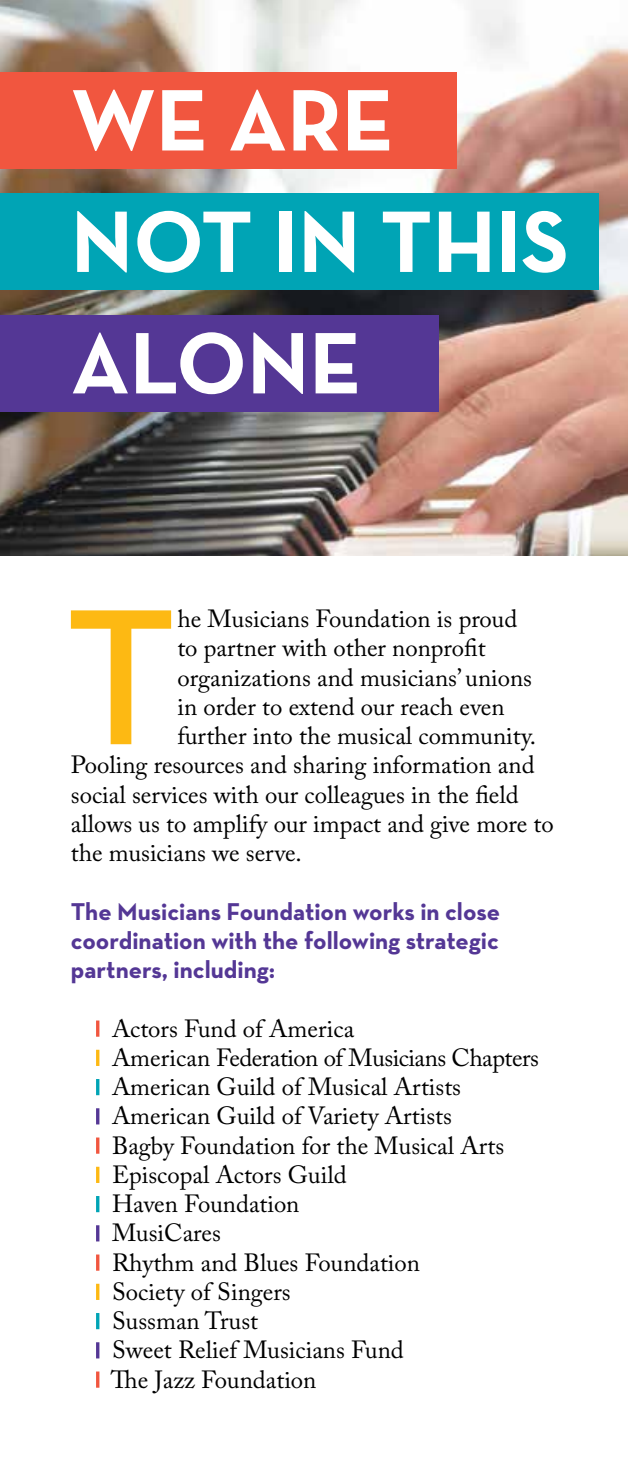
<style>
.page{position:relative;width:628px;height:1458px;background:#fff}
.page>*{position:absolute;margin:0;border:0;box-sizing:border-box;transform-origin:0 0}
.t1{font:196.88px "Neutraface Text Demi Alt";color:#fdb913}
.t2{font:700 88.65px/121.5px "Neutraface Text";color:#fff}
.t3{font:24.75px/29.2px "Adobe Caslon Pro";color:#000}
.t4{font:700 24.75px/29.2px "Neutraface Text";color:#543795;text-align:justify}
</style>
<div class="page">
<hr style="left:627px;top:0;width:1px;height:1458px;background:#d1d3d4">
<img style="left:0;top:0;width:628px;height:556px">
<hr style="left:96px;top:1021px;width:3px;height:16px;background:#f1563f">
<hr style="left:96px;top:1050px;width:3px;height:16px;background:#fdb913">
<hr style="left:96px;top:1079px;width:3px;height:16px;background:#00a4b5">
<hr style="left:96px;top:1108px;width:3px;height:16px;background:#543795">
<hr style="left:96px;top:1138px;width:3px;height:16px;background:#f1563f">
<hr style="left:96px;top:1167px;width:3px;height:16px;background:#fdb913">
<hr style="left:96px;top:1196px;width:3px;height:16px;background:#00a4b5">
<hr style="left:96px;top:1225px;width:3px;height:16px;background:#543795">
<hr style="left:96px;top:1255px;width:3px;height:16px;background:#f1563f">
<hr style="left:96px;top:1284px;width:3px;height:16px;background:#fdb913">
<hr style="left:96px;top:1313px;width:3px;height:16px;background:#00a4b5">
<hr style="left:96px;top:1342px;width:3px;height:16px;background:#543795">
<hr style="left:96px;top:1372px;width:3px;height:16px;background:#f1563f">
<div style="left:0;top:315px;width:438px;height:96px;background:#543795"></div>
<div style="left:0;top:72px;width:456px;height:96px;background:#f1563f"></div>
<div style="left:0;top:194px;width:599px;height:96px;background:#00a4b5"></div>
<h2 class="t2" style="left:71px;top:59px;width:499px">WE Are<br>NOT IN THIS alon e</h2>
<h1 class="t1" style="left:65px;top:554px;width:114px">T</h1>
<p class="t3" style="left:177px;top:604px;width:341px">he Musicians Foundation is proud</p>
<p class="t3" style="left:177px;top:633px;width:310px">to partner with other nonprofit</p>
<p class="t3" style="left:177px;top:663px;width:356px">organizations and musicians’ unions</p>
<p class="t3" style="left:177px;top:692px;width:329px">in order to extend our reach even</p>
<p class="t3" style="left:177px;top:721px;width:360px">further into the musical community.</p>
<p class="t3" style="left:71px;top:750px;width:465px">Pooling resources and sharing information and</p>
<p class="t3" style="left:71px;top:780px;width:449px">social services with our colleagues in the field</p>
<p class="t3" style="left:71px;top:809px;width:484px">allows us to amplify our impact and give more to</p>
<p class="t3" style="left:71px;top:838px;width:232px">the musicians we serve.</p>
<p class="t4" style="left:71px;top:896px;width:431px">The Musicians Foundation works in close coordination with the following strategic partners, including:</p>
<p class="t3" style="left:111px;top:1014px;width:429px">Actors Fund of America<br>American Federation of Musicians Chapters<br>American Guild of Musical Artists<br>American Guild of Variety Artists<br>Bagby Foundation for the Musical Arts<br>Episcopal Actors Guild<br>Haven Foundation<br>MusiCares<br>Rhythm and Blues Foundation<br>Society of Singers<br>Sussman Trust<br>Sweet Relief Musicians Fund<br>The Jazz Foundation</p>
</div>
